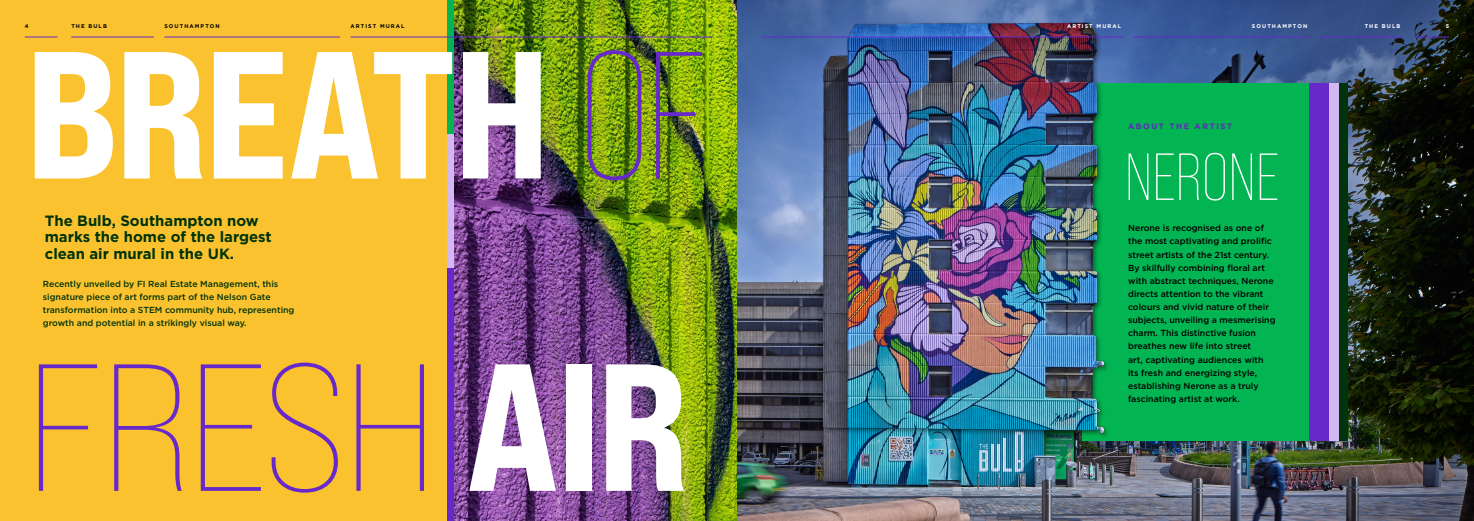
<style>
.page{position:relative;width:1474px;height:521px;background:#fff}
.page>*{position:absolute;margin:0;border:0;box-sizing:border-box;transform-origin:0 0}
.t1{font:180.6px "Bebas Neue Pro Exp Eb";letter-spacing:-.025em;color:#fff}
.t2{font:180.6px "Bebas Neue Pro Exp Lt";letter-spacing:-.025em;color:#6829ca}
.t3{font:300 66.33px "Bebas Neue Pro";color:#fff}
.t4{font:700 14.88px/16.6px "Gotham";color:#00330a}
.t5{font:500 8.75px/13.1px "Gotham";color:#000}
.t6{font:500 8.75px/13.1px "Gotham";color:#00330a}
.t7{font:700 7.88px "Gotham";letter-spacing:.2em;color:#6921c7}
.t8{font:700 5.42px "Gotham";letter-spacing:.2em;color:#000}
.t9{font:700 5.42px "Gotham";letter-spacing:.2em;color:#fff}
.s1{font-family:"Bebas Neue Pro";font-weight:300;color:#6829ca}
.s2{font-family:"Bebas Neue Pro Exp Eb";color:#fff}
</style>
<div class="page">
<img style="left:737px;top:0;width:736px;height:521px">
<div style="left:1082px;top:83px;width:237px;height:357px;background:#03b552"></div>
<img style="left:453px;top:0;width:284px;height:521px">
<div style="left:0;top:0;width:453px;height:521px;background:#fac22e"></div>
<div style="left:447px;top:0;width:6px;height:134px;background:#03b551"></div>
<div style="left:447px;top:268px;width:6px;height:253px;background:#6829ca"></div>
<div style="left:447px;top:134px;width:6px;height:134px;background:#d4b8f2"></div>
<div style="left:1338px;top:83px;width:10px;height:357px;background:#00340a"></div>
<div style="left:1309px;top:83px;width:19px;height:357px;background:#6829ca"></div>
<div style="left:1328px;top:83px;width:10px;height:357px;background:#d4b8f2"></div>
<img style="left:771px;top:0;width:385px;height:521px">
<hr style="left:761px;top:37px;width:362px;height:1px;background:#6829ca">
<hr style="left:1416px;top:37px;width:33px;height:1px;background:#6829ca">
<hr style="left:1133px;top:37px;width:176px;height:1px;background:#6829ca">
<hr style="left:1319px;top:37px;width:83px;height:1px;background:#6829ca">
<hr style="left:350px;top:37px;width:362px;height:1px;background:#6829ca">
<hr style="left:25px;top:37px;width:33px;height:1px;background:#6829ca">
<hr style="left:164px;top:37px;width:176px;height:1px;background:#6829ca">
<hr style="left:71px;top:37px;width:83px;height:1px;background:#6829ca">
<p class="t8" style="left:25px;top:22px;width:5px">4</p>
<p class="t8" style="left:71px;top:22px;width:37px">THE BULB</p>
<p class="t8" style="left:164px;top:22px;width:57px">SOUTHAMPTON</p>
<p class="t8" style="left:350px;top:22px;width:56px">ARTIST MURAL</p>
<p class="t9" style="left:1067px;top:22px;width:56px">ARTIST MURAL</p>
<p class="t9" style="left:1251px;top:22px;width:57px">SOUTHAMPTON</p>
<p class="t9" style="left:1364px;top:22px;width:37px">THE BULB</p>
<p class="t9" style="left:1445px;top:22px;width:5px">5</p>
<h1 class="t1" style="left:25px;top:2px;width:683px">BREATH <span class="s1">OF</span></h1>
<h3 class="t4" style="left:45px;top:212px;width:228px">The Bulb, Southampton now marks the home of the largest clean air mural in the UK.</h3>
<p class="t6" style="left:43px;top:277px;width:253px">Recently unveiled by FI Real Estate Management, this signature piece of art forms part of the Nelson Gate transformation into a STEM community hub, representing growth and potential in a strikingly visual way.</p>
<h1 class="t2" style="left:25px;top:320px;width:666px">FRESH <span class="s2">AIR</span></h1>
<p class="t7" style="left:1128px;top:121px;width:106px">ABOUT THE ARTIST</p>
<h2 class="t3" style="left:1124px;top:141px;width:156px">NERONE</h2>
<p class="t5" style="left:1128px;top:221px;width:149px">Nerone is recognised as one of the most captivating and prolific street artists of the 21st century.<br>By skilfully combining floral art with abstract techniques, Nerone directs attention to the vibrant colours and vivid nature of their subjects, unveiling a mesmerising charm. This distinctive fusion breathes new life into street<br>art, captivating audiences with its fresh and energizing style, establishing Nerone as a truly fascinating artist at work.</p>
</div>
